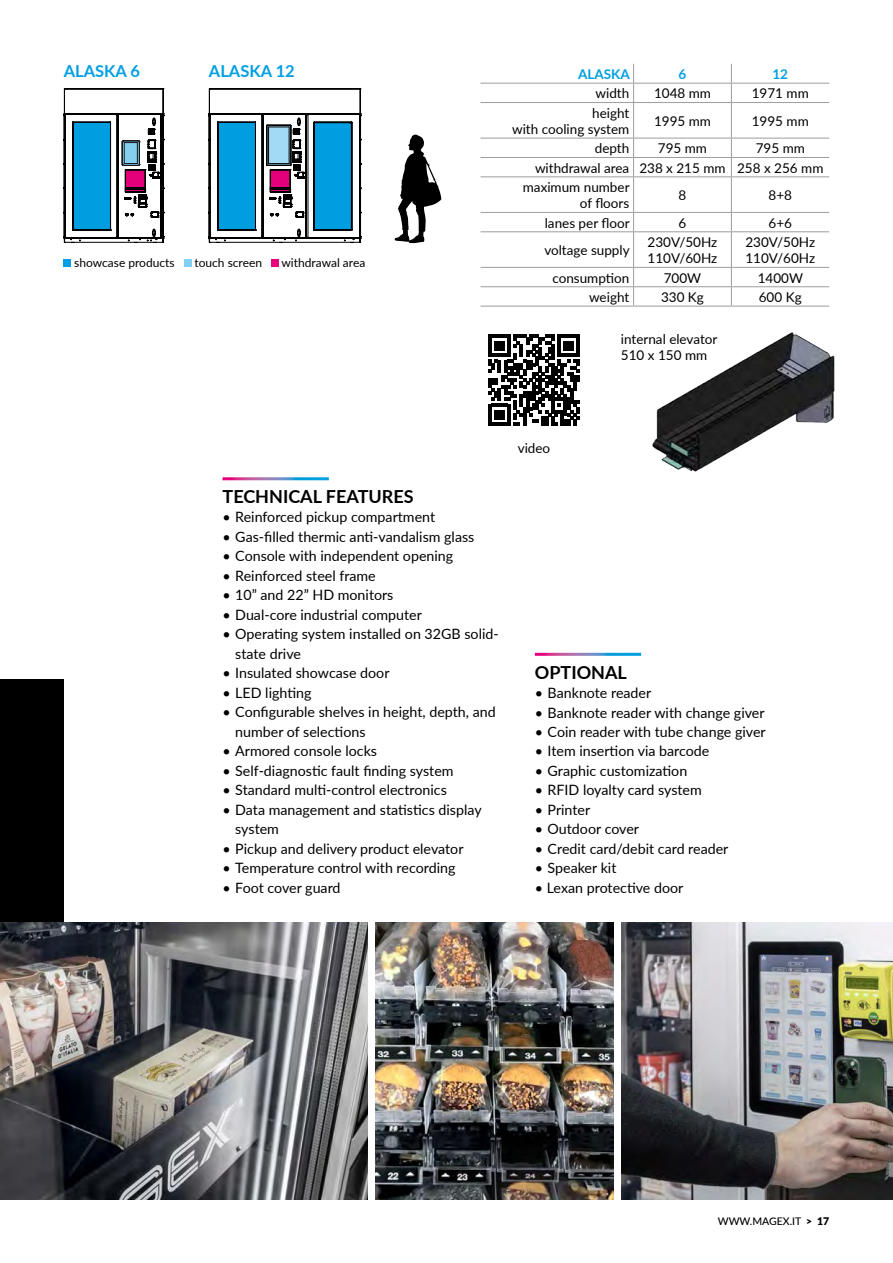
<style>
.page{position:relative;width:893px;height:1263px;background:#fff}
.page>*{position:absolute;margin:0;border:0;box-sizing:border-box;transform-origin:0 0}
.t1{font:700 18px "Lato";color:#000}
.t2{font:700 16.5px "Lato";color:#009fe3}
.t3{font:14.25px/19.5px "Lato";color:#000}
.t4{font:13.5px/16.2px "Lato";color:#000}
.t5{font:700 13.5px "Lato";color:#009fe3}
.t6{font:12px "Lato";color:#000}
.t7{font:500 10.5px "Lato";color:#000}
.s1{font-weight:900}
</style>
<div class="page">
<div style="left:0;top:679px;width:64px;height:520px;background:#000"></div>
<img style="left:0;top:923px;width:367px;height:276px">
<img style="left:622px;top:923px;width:271px;height:276px">
<img style="left:376px;top:923px;width:237px;height:276px">
<svg style="left:488px;top:335px;width:92px;height:91px"></svg>
<svg style="left:63px;top:88px;width:101px;height:155px"></svg>
<svg style="left:208px;top:88px;width:153px;height:155px"></svg>
<hr style="left:267px;top:126px;width:1px;height:39px;background:#000">
<svg style="left:395px;top:135px;width:46px;height:108px"></svg>
<hr style="left:480px;top:83px;width:154px;height:1px;background:#9d9d9c">
<hr style="left:634px;top:83px;width:97px;height:1px;background:#9d9d9c">
<svg style="left:633px;top:64px;width:1px;height:38px"></svg>
<hr style="left:731px;top:83px;width:98px;height:1px;background:#9d9d9c">
<svg style="left:731px;top:64px;width:1px;height:38px"></svg>
<hr style="left:480px;top:102px;width:154px;height:1px;background:#9d9d9c">
<hr style="left:634px;top:102px;width:97px;height:1px;background:#9d9d9c">
<hr style="left:633px;top:103px;width:1px;height:35px;background:#9d9d9c">
<hr style="left:731px;top:102px;width:98px;height:1px;background:#9d9d9c">
<hr style="left:731px;top:103px;width:1px;height:35px;background:#9d9d9c">
<hr style="left:480px;top:138px;width:154px;height:1px;background:#9d9d9c">
<hr style="left:634px;top:138px;width:97px;height:1px;background:#9d9d9c">
<hr style="left:731px;top:138px;width:98px;height:1px;background:#9d9d9c">
<hr style="left:480px;top:157px;width:154px;height:1px;background:#9d9d9c">
<hr style="left:634px;top:157px;width:97px;height:1px;background:#9d9d9c">
<svg style="left:633px;top:138px;width:1px;height:38px"></svg>
<hr style="left:731px;top:157px;width:98px;height:1px;background:#9d9d9c">
<svg style="left:731px;top:138px;width:1px;height:38px"></svg>
<hr style="left:480px;top:176px;width:154px;height:1px;background:#9d9d9c">
<hr style="left:634px;top:176px;width:97px;height:1px;background:#9d9d9c">
<hr style="left:633px;top:177px;width:1px;height:35px;background:#9d9d9c">
<hr style="left:731px;top:176px;width:98px;height:1px;background:#9d9d9c">
<hr style="left:731px;top:177px;width:1px;height:35px;background:#9d9d9c">
<hr style="left:480px;top:212px;width:154px;height:1px;background:#9d9d9c">
<hr style="left:634px;top:212px;width:97px;height:1px;background:#9d9d9c">
<svg style="left:633px;top:213px;width:1px;height:18px"></svg>
<hr style="left:731px;top:212px;width:98px;height:1px;background:#9d9d9c">
<svg style="left:731px;top:213px;width:1px;height:18px"></svg>
<hr style="left:480px;top:231px;width:154px;height:1px;background:#9d9d9c">
<hr style="left:634px;top:231px;width:97px;height:1px;background:#9d9d9c">
<hr style="left:633px;top:232px;width:1px;height:35px;background:#9d9d9c">
<hr style="left:731px;top:231px;width:98px;height:1px;background:#9d9d9c">
<hr style="left:731px;top:232px;width:1px;height:35px;background:#9d9d9c">
<hr style="left:480px;top:267px;width:154px;height:1px;background:#9d9d9c">
<hr style="left:634px;top:267px;width:97px;height:1px;background:#9d9d9c">
<hr style="left:731px;top:267px;width:98px;height:1px;background:#9d9d9c">
<hr style="left:480px;top:286px;width:154px;height:1px;background:#9d9d9c">
<hr style="left:634px;top:286px;width:97px;height:1px;background:#9d9d9c">
<svg style="left:633px;top:268px;width:1px;height:38px"></svg>
<hr style="left:731px;top:286px;width:98px;height:1px;background:#9d9d9c">
<svg style="left:731px;top:268px;width:1px;height:38px"></svg>
<hr style="left:480px;top:306px;width:154px;height:1px;background:#9d9d9c">
<hr style="left:634px;top:306px;width:97px;height:1px;background:#9d9d9c">
<hr style="left:731px;top:306px;width:98px;height:1px;background:#9d9d9c">
<div style="left:64px;top:259px;width:7px;height:8px;background:#009fe3"></div>
<div style="left:184px;top:259px;width:7px;height:8px;background:#83d0f5"></div>
<div style="left:271px;top:259px;width:8px;height:8px;background:#e6007d"></div>
<img style="left:652px;top:332px;width:183px;height:140px">
<p class="t2" style="left:64px;top:59px;width:78px">ALASKA 6</p>
<p class="t2" style="left:209px;top:59px;width:87px">ALASKA 12</p>
<p class="t5" style="left:578px;top:64px;width:53px">ALASKA</p>
<p class="t5" style="left:679px;top:64px;width:9px">6</p>
<p class="t5" style="left:772px;top:64px;width:17px">12</p>
<p class="t4" style="left:596px;top:85px;width:35px">width</p>
<p class="t4" style="left:654px;top:85px;width:58px">1048 mm</p>
<p class="t4" style="left:752px;top:85px;width:58px">1971 mm</p>
<p class="t4" style="left:512px;top:104px;width:119px;text-align:right">height<br>with cooling system</p>
<p class="t4" style="left:654px;top:112px;width:58px">1995 mm</p>
<p class="t4" style="left:752px;top:112px;width:58px">1995 mm</p>
<p class="t4" style="left:595px;top:140px;width:36px">depth</p>
<p class="t4" style="left:658px;top:140px;width:51px">795 mm</p>
<p class="t4" style="left:756px;top:140px;width:51px">795 mm</p>
<p class="t4" style="left:535px;top:159px;width:290px">withdrawal area 238 x 215 mm 258 x 256 mm</p>
<p class="t4" style="left:523px;top:178px;width:108px">maximum number</p>
<p class="t4" style="left:580px;top:195px;width:51px">of floors</p>
<p class="t4" style="left:679px;top:186px;width:9px">8</p>
<p class="t4" style="left:768px;top:186px;width:25px">8+8</p>
<p class="t6" style="left:74px;top:254px;width:102px">showcase products</p>
<p class="t6" style="left:194px;top:254px;width:69px">touch screen</p>
<p class="t6" style="left:282px;top:254px;width:85px">withdrawal area</p>
<p class="t4" style="left:545px;top:214px;width:86px">lanes per floor</p>
<p class="t4" style="left:679px;top:214px;width:9px">6</p>
<p class="t4" style="left:768px;top:214px;width:25px">6+6</p>
<p class="t4" style="left:544px;top:241px;width:87px">voltage supply</p>
<p class="t4" style="left:648px;top:233px;width:71px">230V/50Hz<br>110V/60Hz</p>
<p class="t4" style="left:745px;top:233px;width:71px">230V/50Hz<br>110V/60Hz</p>
<p class="t4" style="left:552px;top:269px;width:78px">consumption</p>
<p class="t4" style="left:664px;top:269px;width:39px">700W</p>
<p class="t4" style="left:758px;top:269px;width:47px">1400W</p>
<p class="t4" style="left:589px;top:288px;width:42px">weight</p>
<p class="t4" style="left:661px;top:288px;width:44px">330 Kg</p>
<p class="t4" style="left:759px;top:288px;width:44px">600 Kg</p>
<p class="t4" style="left:621px;top:330px;width:98px">internal elevator<br>510 x 150 mm</p>
<p class="t1" style="left:223px;top:483px;width:193px">TECHNICAL FEATURES</p>
<p class="t3" style="left:223px;top:507px;width:214px">• Reinforced pickup compartment</p>
<p class="t3" style="left:223px;top:526px;width:253px">• Gas-filled thermic anti-vandalism glass</p>
<p class="t3" style="left:223px;top:546px;width:232px">• Console with independent opening</p>
<p class="t3" style="left:223px;top:565px;width:155px">• Reinforced steel frame</p>
<p class="t3" style="left:223px;top:585px;width:172px">• 10” and 22” HD monitors</p>
<p class="t3" style="left:223px;top:604px;width:201px">• Dual-core industrial computer</p>
<p class="t3" style="left:235px;top:624px;width:265px;text-indent:-13px">• Operating system installed on 32GB solid&shy;state drive</p>
<p class="t3" style="left:223px;top:663px;width:168px">• Insulated showcase door</p>
<p class="t3" style="left:223px;top:682px;width:90px">• LED lighting</p>
<p class="t3" style="left:235px;top:702px;width:262px;text-indent:-13px">• Configurable shelves in height, depth, and number of selections</p>
<p class="t3" style="left:223px;top:741px;width:156px">• Armored console locks</p>
<p class="t3" style="left:223px;top:760px;width:233px">• Self-diagnostic fault finding system</p>
<p class="t3" style="left:223px;top:780px;width:226px">• Standard multi-control electronics</p>
<p class="t3" style="left:235px;top:799px;width:248px;text-indent:-13px">• Data management and statistics display system</p>
<p class="t3" style="left:223px;top:838px;width:243px">• Pickup and delivery product elevator</p>
<p class="t3" style="left:223px;top:858px;width:234px">• Temperature control with recording</p>
<p class="t3" style="left:223px;top:877px;width:120px">• Foot cover guard</p>
<p class="t4" style="left:518px;top:439px;width:34px">video</p>
<p class="t1" style="left:535px;top:659px;width:94px">OPTIONAL</p>
<p class="t3" style="left:535px;top:682px;width:118px">• Banknote reader</p>
<p class="t3" style="left:535px;top:702px;width:231px">• Banknote reader with change giver</p>
<p class="t3" style="left:535px;top:721px;width:232px">• Coin reader with tube change giver</p>
<p class="t3" style="left:535px;top:741px;width:176px">• Item insertion via barcode</p>
<p class="t3" style="left:535px;top:760px;width:154px">• Graphic customization</p>
<p class="t3" style="left:535px;top:780px;width:168px">• RFID loyalty card system</p>
<p class="t3" style="left:535px;top:799px;width:57px">• Printer</p>
<p class="t3" style="left:535px;top:819px;width:106px">• Outdoor cover</p>
<p class="t3" style="left:535px;top:838px;width:195px">• Credit card/debit card reader</p>
<p class="t3" style="left:535px;top:858px;width:83px">• Speaker kit</p>
<p class="t3" style="left:535px;top:877px;width:150px">• Lexan protective door</p>
<p class="t7" style="left:718px;top:1213px;width:113px">WWW.MAGEX.IT <span class="s1">&gt; 17</span></p>
</div>
